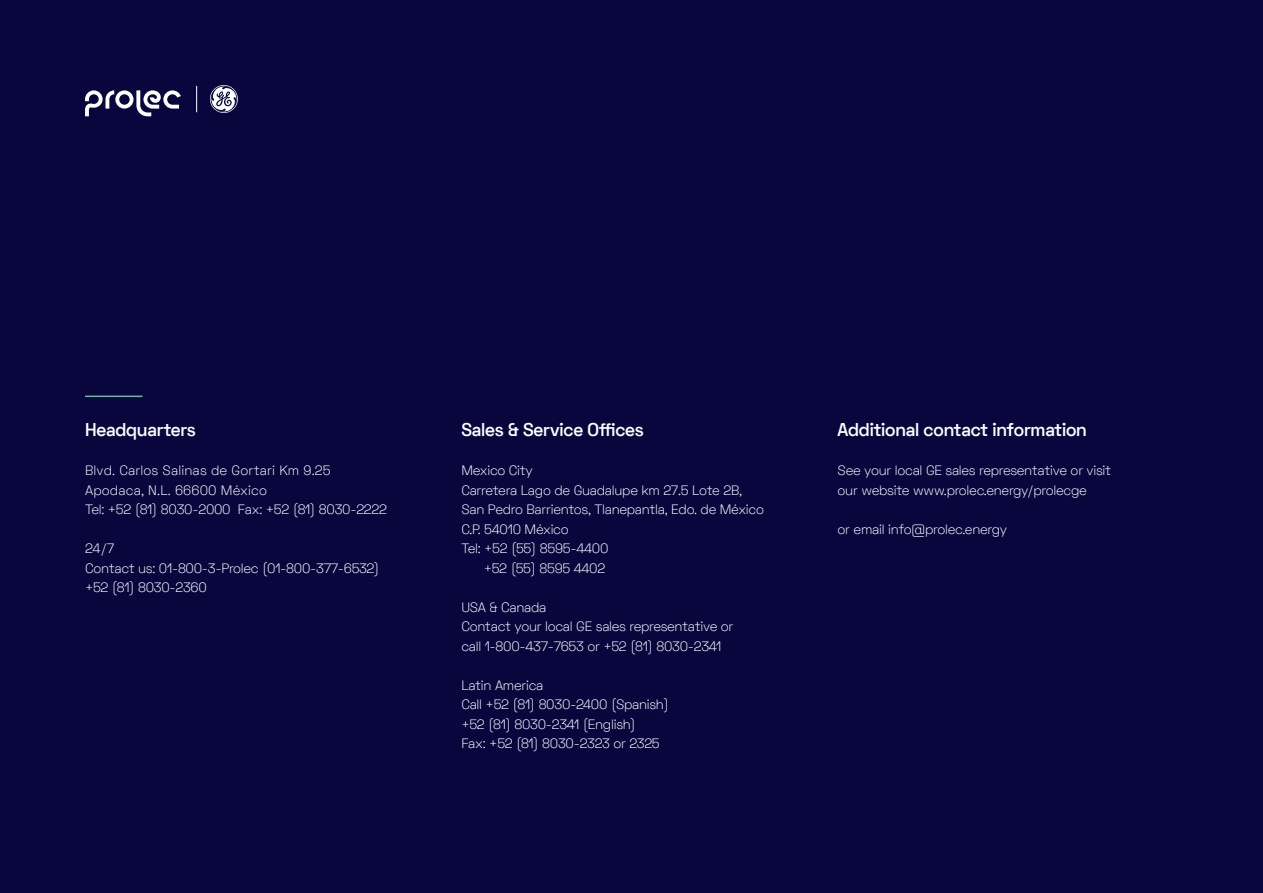
<style>
.page{position:relative;width:1263px;height:893px;background:#09063e}
.page>*{position:absolute;margin:0;border:0;box-sizing:border-box;transform-origin:0 0}
.t1{font:600 18px "Space Grotesk";letter-spacing:-.01em;color:#fff}
.t2{font:300 13.5px "Space Grotesk";letter-spacing:-.02em;color:#fff}
.t3{font:300 13.5px "Space Grotesk";letter-spacing:.01em;color:#fff}
</style>
<div class="page">
<svg style="left:85px;top:90px;width:96px;height:26px"></svg>
<svg style="left:196px;top:86px;width:1px;height:26px"></svg>
<svg style="left:210px;top:85px;width:28px;height:28px"></svg>
<hr style="left:85px;top:396px;width:57px;height:1px;background:#63c294">
<p class="t1" style="left:85px;top:418px;width:112px">Headquarters</p>
<p class="t3" style="left:85px;top:462px;width:247px">Blvd. Carlos Salinas de Gortari Km 9.25</p>
<p class="t3" style="left:85px;top:481px;width:184px">Apodaca, N.L. 66600 México</p>
<p class="t2" style="left:85px;top:501px;width:304px">Tel: +52 (81) 8030-2000 Fax: +52 (81) 8030-2222</p>
<p class="t2" style="left:85px;top:540px;width:31px">24/7</p>
<p class="t2" style="left:85px;top:559px;width:296px">Contact us: 01-800-3-Prolec (01-800-377-6532)</p>
<p class="t2" style="left:85px;top:579px;width:123px">+52 (81) 8030-2360</p>
<p class="t1" style="left:461px;top:418px;width:184px">Sales &amp; Service Offices</p>
<p class="t2" style="left:461px;top:462px;width:73px">Mexico City</p>
<p class="t2" style="left:461px;top:481px;width:282px">Carretera Lago de Guadalupe km 27.5 Lote 2B,</p>
<p class="t2" style="left:461px;top:501px;width:304px">San Pedro Barrientos, Tlanepantla, Edo. de México</p>
<p class="t2" style="left:461px;top:520px;width:109px">C.P. 54010 México</p>
<p class="t2" style="left:461px;top:540px;width:149px">Tel: +52 (55) 8595-4400</p>
<p class="t2" style="left:484px;top:559px;width:123px">+52 (55) 8595 4402</p>
<p class="t2" style="left:461px;top:598px;width:87px">USA &amp; Canada</p>
<p class="t2" style="left:461px;top:618px;width:274px">Contact your local GE sales representative or</p>
<p class="t2" style="left:461px;top:637px;width:262px">call 1-800-437-7653 or +52 (81) 8030-2341</p>
<p class="t2" style="left:461px;top:676px;width:84px">Latin America</p>
<p class="t2" style="left:461px;top:696px;width:209px">Call +52 (81) 8030-2400 (Spanish)</p>
<p class="t2" style="left:461px;top:715px;width:176px">+52 (81) 8030-2341 (English)</p>
<p class="t2" style="left:461px;top:735px;width:200px">Fax: +52 (81) 8030-2323 or 2325</p>
<p class="t1" style="left:838px;top:418px;width:251px">Additional contact information</p>
<p class="t2" style="left:838px;top:462px;width:275px">See your local GE sales representative or visit</p>
<p class="t2" style="left:838px;top:481px;width:251px">our website www.prolec.energy/prolecge</p>
<p class="t2" style="left:838px;top:520px;width:171px">or email info@prolec.energy</p>
</div>
